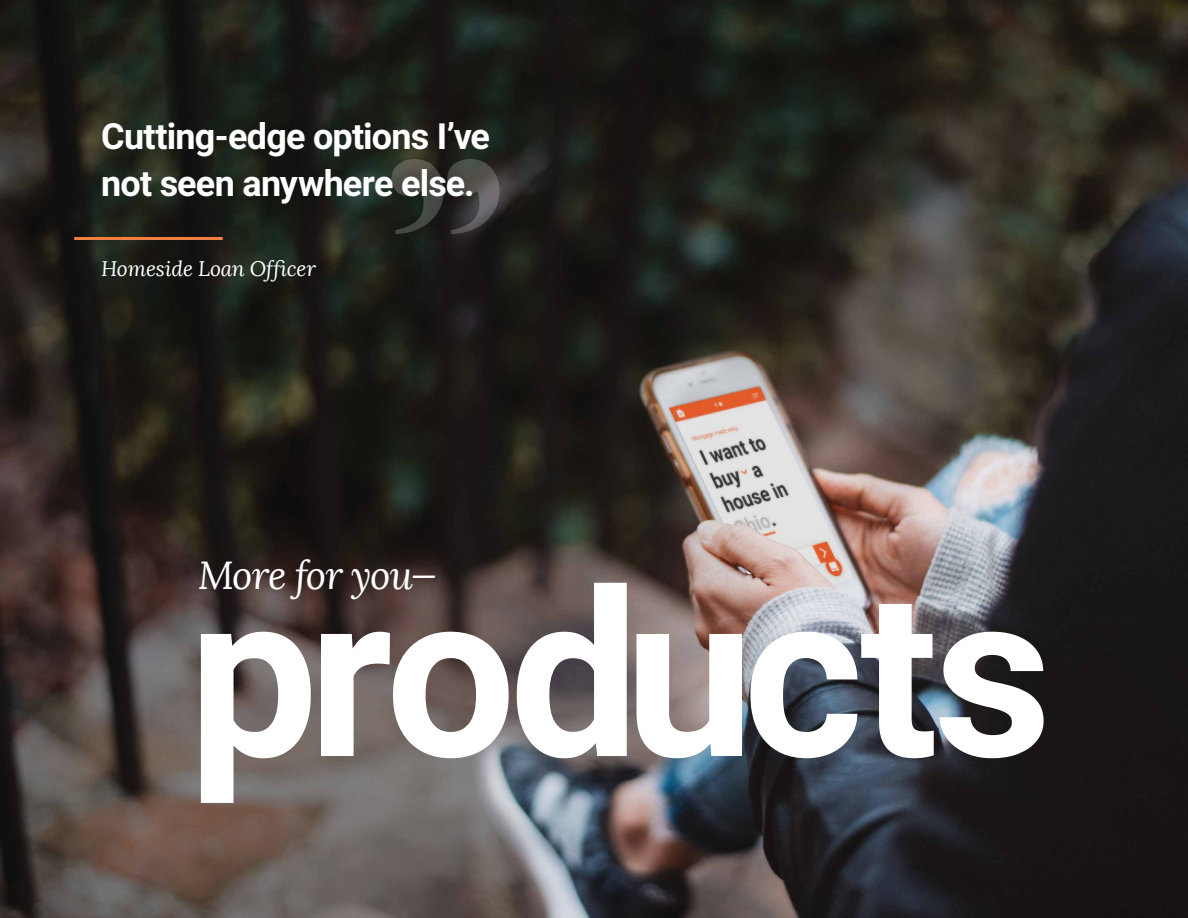
<style>
.page{position:relative;width:1188px;height:918px;background:#fff}
.page>*{position:absolute;margin:0;border:0;box-sizing:border-box;transform-origin:0 0}
.t1{font:700 231px "Roboto";letter-spacing:-.03em;color:#fff}
.t2{font:italic 39px "Lora";letter-spacing:-.035em;color:#fff}
.t3{font:700 36px/48px "Roboto";letter-spacing:-.02em;color:#fff}
.t4{font:italic 21px "Lora";letter-spacing:-.005em;color:#fff}
</style>
<div class="page">
<img style="left:0;top:0;width:1188px;height:918px">
<hr style="left:74px;top:237px;width:149px;height:3px;background:#f57f43">
<svg style="left:392px;top:159px;width:107px;height:75px;background:#3b3b38"></svg>
<p class="t3" style="left:101px;top:112px;width:390px">Cutting-edge options I’ve not seen anywhere else.</p>
<p class="t4" style="left:101px;top:256px;width:216px">Homeside Loan Officer</p>
<p class="t2" style="left:198px;top:551px;width:241px">More for you—</p>
<h1 class="t1" style="left:188px;top:542px;width:865px">products</h1>
</div>
